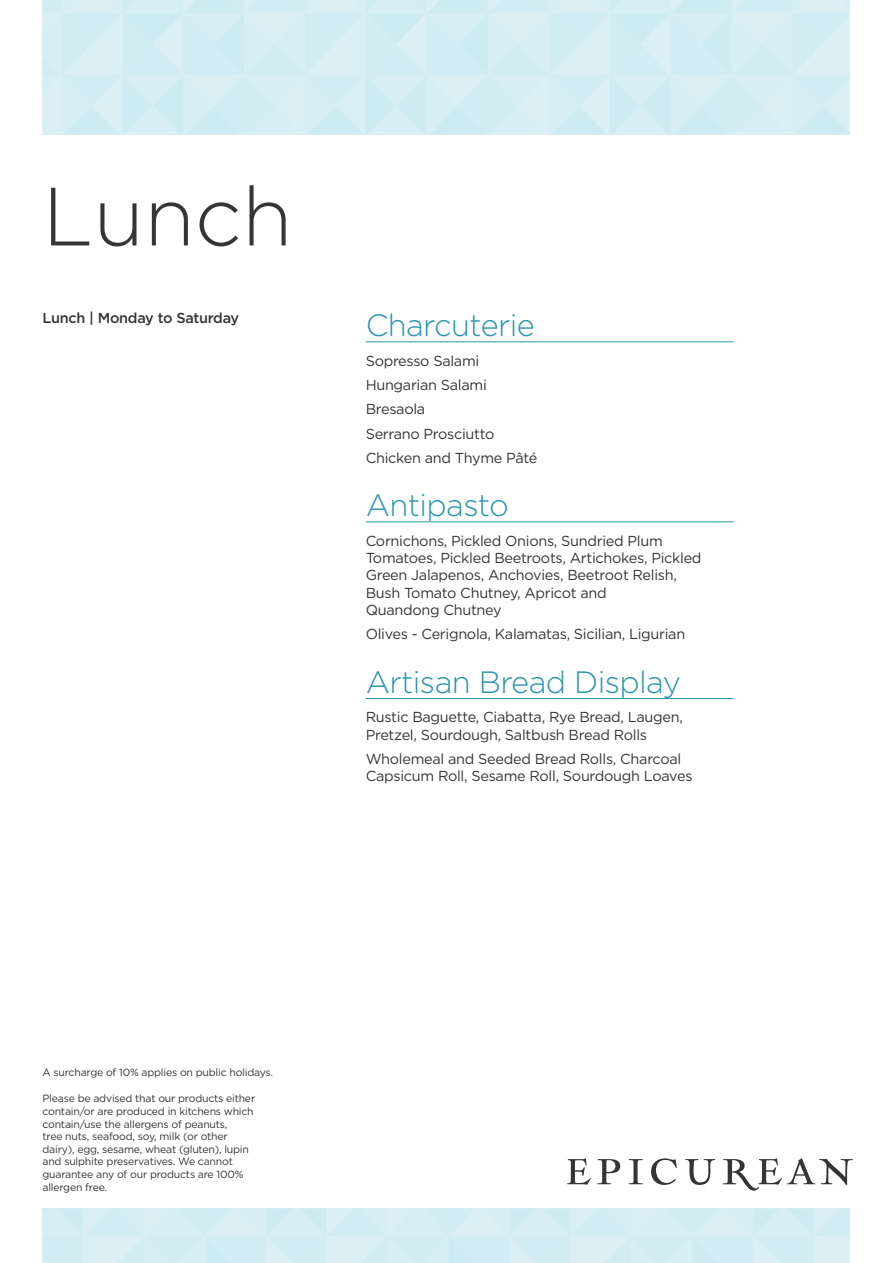
<style>
.page{position:relative;width:893px;height:1263px;background:#fff}
.page>*{position:absolute;margin:0;border:0;box-sizing:border-box;transform-origin:0 0}
.t1{font:300 82.5px "Gotham";color:#363536}
.t2{font:300 30.9px "Gotham";letter-spacing:-.02em;color:#2996b0}
.t3{font:14.4px/17.4px "Gotham";letter-spacing:-.02em;color:#363536}
.t4{font:500 14.4px "Gotham";letter-spacing:-.02em;color:#363536}
.t5{font:10.5px/12.6px "Gotham";letter-spacing:-.02em;color:#363536}
</style>
<div class="page">
<hr style="left:366px;top:341px;width:367px;height:1px;background:#2996b0">
<hr style="left:366px;top:521px;width:367px;height:1px;background:#2996b0">
<hr style="left:366px;top:698px;width:367px;height:1px;background:#2996b0">
<svg style="left:567px;top:1158px;width:24px;height:27px"></svg>
<svg style="left:597px;top:1159px;width:23px;height:25px"></svg>
<svg style="left:629px;top:1159px;width:14px;height:25px"></svg>
<svg style="left:651px;top:1158px;width:26px;height:27px"></svg>
<svg style="left:685px;top:1159px;width:30px;height:26px"></svg>
<svg style="left:723px;top:1158px;width:130px;height:32px"></svg>
<svg style="left:43px;top:0;width:807px;height:134px;background:#d4edf3"></svg>
<div style="left:43px;top:1209px;width:807px;height:54px;background:#d4eef4"></div>
<p class="t1" style="left:43px;top:171px;width:251px">Lunch</p>
<p class="t4" style="left:43px;top:309px;width:198px">Lunch | Monday to Saturday</p>
<p class="t2" style="left:366px;top:308px;width:171px">Charcuterie</p>
<p class="t3" style="left:366px;top:352px;width:115px">Sopresso Salami</p>
<p class="t3" style="left:366px;top:376px;width:123px">Hungarian Salami</p>
<p class="t3" style="left:366px;top:400px;width:61px">Bresaola</p>
<p class="t3" style="left:366px;top:424px;width:130px">Serrano Prosciutto</p>
<p class="t3" style="left:366px;top:449px;width:173px">Chicken and Thyme Pâté</p>
<p class="t2" style="left:366px;top:488px;width:145px">Antipasto</p>
<p class="t3" style="left:366px;top:532px;width:337px">Cornichons, Pickled Onions, Sundried Plum Tomatoes, Pickled Beetroots, Artichokes, Pickled Green Jalapenos, Anchovies, Beetroot Relish, Bush Tomato Chutney, Apricot and<br>Quandong Chutney</p>
<p class="t3" style="left:366px;top:625px;width:321px">Olives - Cerignola, Kalamatas, Sicilian, Ligurian</p>
<p class="t2" style="left:366px;top:665px;width:317px">Artisan Bread Display</p>
<p class="t3" style="left:366px;top:708px;width:319px">Rustic Baguette, Ciabatta, Rye Bread, Laugen,<br>Pretzel, Sourdough, Saltbush Bread Rolls</p>
<p class="t3" style="left:366px;top:750px;width:328px">Wholemeal and Seeded Bread Rolls, Charcoal<br>Capsicum Roll, Sesame Roll, Sourdough Loaves</p>
<p class="t5" style="left:43px;top:1066px;width:232px">A surcharge of 10% applies on public holidays.</p>
<p class="t5" style="left:43px;top:1092px;width:214px">Please be advised that our products either contain/or are produced in kitchens which contain/use the allergens of peanuts,<br>tree nuts, seafood, soy, milk (or other dairy), egg, sesame, wheat (gluten), lupin and sulphite preservatives. We cannot guarantee any of our products are 100% allergen free.</p>
</div>
